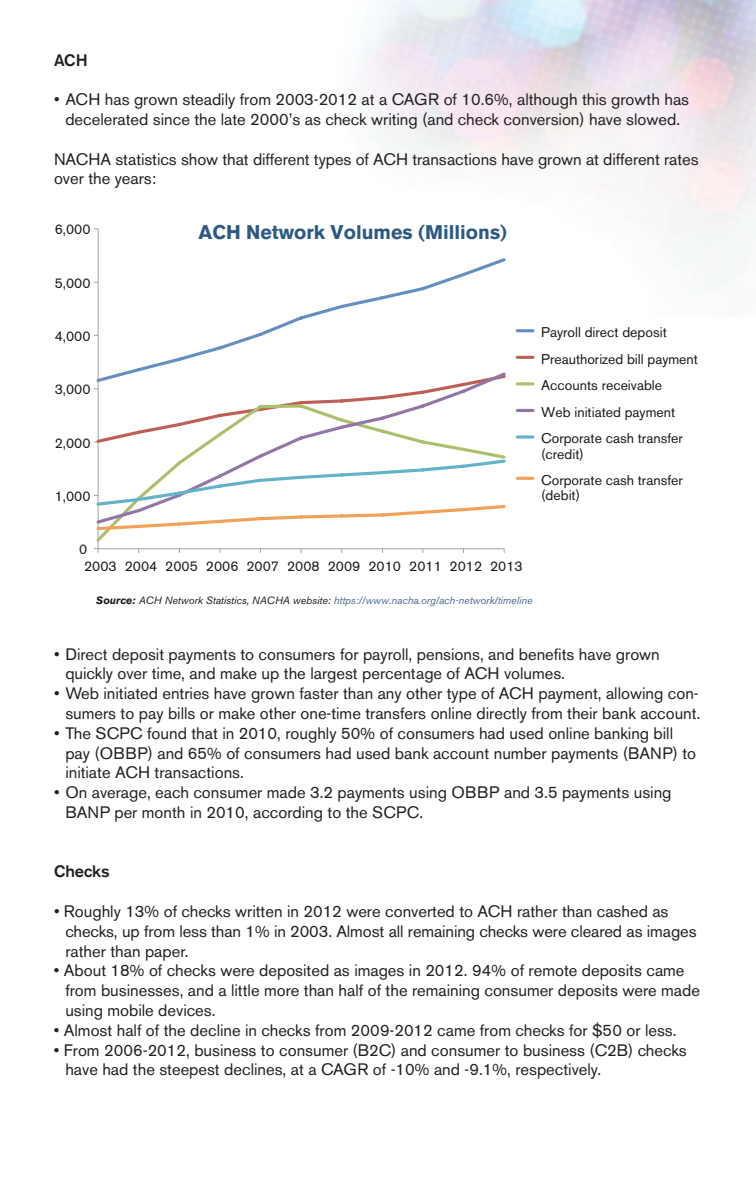
<style>
.page{position:relative;width:756px;height:1188px;background:#fff}
.page>*{position:absolute;margin:0;border:0;box-sizing:border-box;transform-origin:0 0}
.t1{font:700 19.65px "Akzidenz Grotesk BE";color:#2c5a83}
.t2{font:16.5px/19.8px "Akzidenz Grotesk BE";color:#231f20}
.t3{font:500 16.5px "Akzidenz Grotesk BE";color:#231f20}
.t4{font:13.95px/26.5px "Akzidenz Grotesk BE";color:#191918}
.t5{font:italic 10.5px "Akzidenz Grotesk BE";color:#496694}
.s1{font-weight:700;color:#191918}
.s2{color:#191918}
</style>
<div class="page">
<hr style="left:98px;top:229px;width:1px;height:320px;background:#a2a2a3">
<hr style="left:98px;top:548px;width:406px;height:1px;background:#a2a2a3">
<svg style="left:94px;top:548px;width:5px;height:5px"></svg>
<svg style="left:94px;top:256px;width:412px;height:114px"></svg>
<svg style="left:94px;top:370px;width:412px;height:88px"></svg>
<svg style="left:94px;top:458px;width:412px;height:74px"></svg>
<hr style="left:517px;top:329px;width:16px;height:3px;background:#6490c1">
<hr style="left:517px;top:356px;width:16px;height:3px;background:#be5e56">
<hr style="left:517px;top:382px;width:16px;height:3px;background:#abc06c">
<hr style="left:517px;top:409px;width:16px;height:3px;background:#9077a8">
<svg style="left:517px;top:435px;width:16px;height:4px"></svg>
<hr style="left:517px;top:477px;width:16px;height:3px;background:#f1a258">
<p class="t3" style="left:54px;top:54px;width:35px">ACH</p>
<p class="t2" style="left:54px;top:91px;width:637px;text-align:center">• ACH has grown steadily from 2003-2012 at a CAGR of 10.6%, although this growth has decelerated since the late 2000’s as check writing (and check conversion) have slowed.</p>
<p class="t2" style="left:54px;top:151px;width:646px">NACHA statistics show that different types of ACH transactions have grown at different rates over the years:</p>
<p class="t4" style="left:55px;top:218px;width:37px">6,000</p>
<p class="t4" style="left:55px;top:271px;width:37px">5,000</p>
<p class="t4" style="left:55px;top:324px;width:37px">4,000</p>
<p class="t4" style="left:55px;top:378px;width:37px">3,000</p>
<p class="t4" style="left:55px;top:431px;width:37px">2,000</p>
<p class="t4" style="left:55px;top:484px;width:37px">1,000</p>
<p class="t1" style="left:199px;top:224px;width:310px">ACH Network Volumes (Millions)</p>
<p class="t4" style="left:541px;top:320px;width:158px">Payroll direct deposit<br>Preauthorized bill payment<br>Accounts receivable<br>Web initiated payment<br>Corporate cash transfer</p>
<p class="t4" style="left:541px;top:442px;width:143px;line-height:25.8px">(credit)<br>Corporate cash transfer</p>
<p class="t4" style="left:541px;top:483px;width:40px">(debit)</p>
<p class="t4" style="left:79px;top:538px;width:10px">0</p>
<p class="t4" style="left:84px;top:554px;width:440px">2003 2004 2005 2006 2007 2008 2009 2010 2011 2012 2013</p>
<p class="t5" style="left:96px;top:597px;width:438px"><span class="s1">Source:</span> <span class="s2">ACH Network Statistics, NACHA website:</span> https://www.nacha.org/ach-network/timeline</p>
<p class="t2" style="left:65px;top:646px;width:596px;text-indent:-11px">• Direct deposit payments to consumers for payroll, pensions, and benefits have grown quickly over time, and make up the largest percentage of ACH volumes.</p>
<p class="t2" style="left:54px;top:685px;width:648px;text-align:right">• Web initiated entries have grown faster than any other type of ACH payment, allowing con&shy;sumers to pay bills or make other one-time transfers online directly from their bank account.</p>
<p class="t2" style="left:65px;top:725px;width:632px;text-indent:-11px">• The SCPC found that in 2010, roughly 50% of consumers had used online banking bill pay (OBBP) and 65% of consumers had used bank account number payments (BANP) to initiate ACH transactions.</p>
<p class="t2" style="left:65px;top:784px;width:608px;text-indent:-11px">• On average, each consumer made 3.2 payments using OBBP and 3.5 payments using<br>BANP per month in 2010, according to the SCPC.</p>
<p class="t3" style="left:54px;top:866px;width:57px">Checks</p>
<p class="t2" style="left:65px;top:903px;width:633px;text-indent:-11px">• Roughly 13% of checks written in 2012 were converted to ACH rather than cashed as checks, up from less than 1% in 2003. Almost all remaining checks were cleared as images rather than paper.</p>
<p class="t2" style="left:65px;top:963px;width:636px;text-indent:-11px">• About 18% of checks were deposited as images in 2012. 94% of remote deposits came from businesses, and a little more than half of the remaining consumer deposits were made using mobile devices.</p>
<p class="t2" style="left:54px;top:1022px;width:624px">• Almost half of the decline in checks from 2009-2012 came from checks for $50 or less.</p>
<p class="t2" style="left:65px;top:1042px;width:623px;text-indent:-11px">• From 2006-2012, business to consumer (B2C) and consumer to business (C2B) checks have had the steepest declines, at a CAGR of -10% and -9.1%, respectively.</p>
</div>
